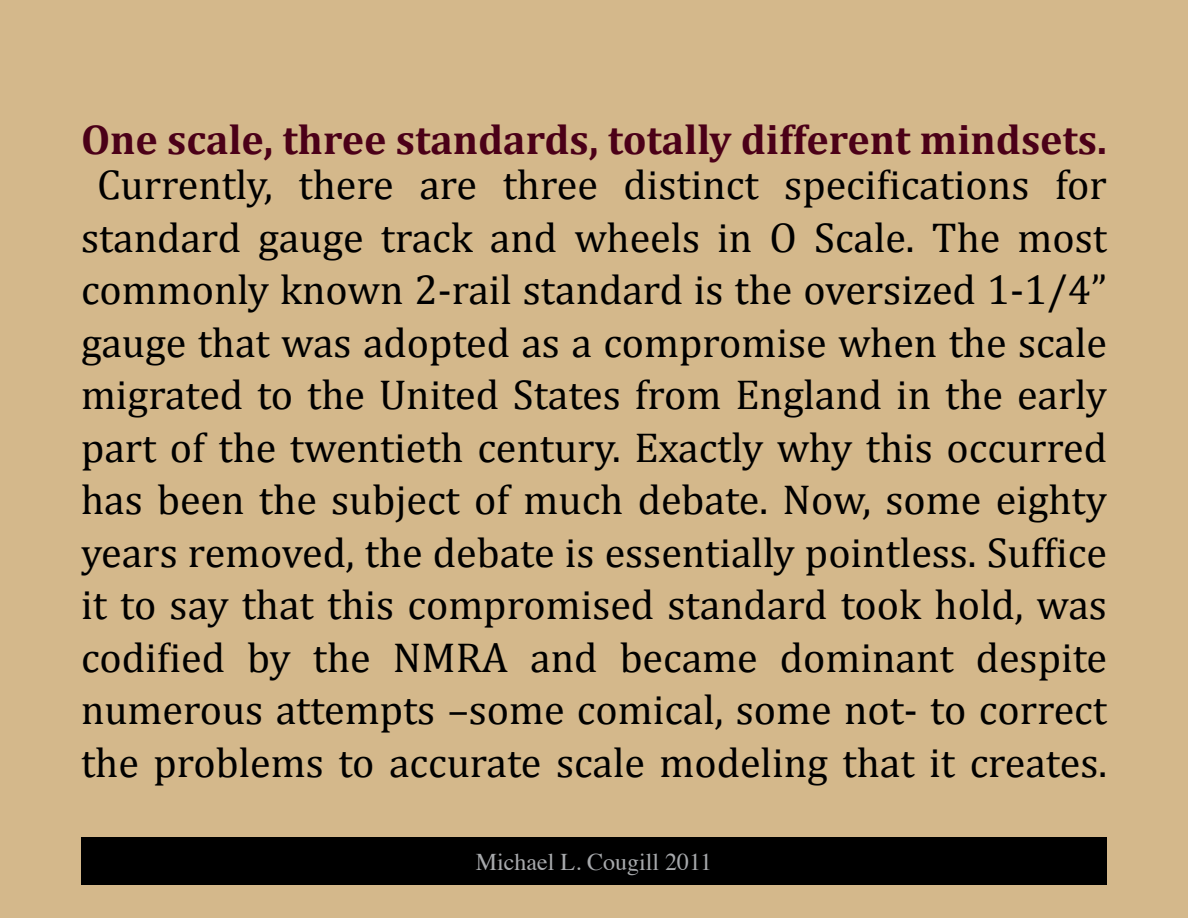
<style>
.page{position:relative;width:1188px;height:918px;background:#d4b88b}
.page>*{position:absolute;margin:0;border:0;box-sizing:border-box;transform-origin:0 0}
.t1{font:42px/52.5px "Cambria";color:#000;text-align:center}
.t2{font:700 42px "Cambria";color:#4b0018}
.t3{font:24px "Times";color:#a7a9ac}
</style>
<div class="page">
<div style="left:81px;top:837px;width:1026px;height:48px;background:#000"></div>
<p class="t2" style="left:81px;top:114px;width:1027px">One scale, three standards, totally different mindsets.</p>
<p class="t1" style="left:81px;top:158px;width:1028px">Currently, there are three distinct specifications for standard gauge track and wheels in O Scale. The most commonly known 2-rail standard is the oversized 1-1/4” gauge that was adopted as a compromise when the scale migrated to the United States from England in the early part of the twentieth century. Exactly why this occurred has been the subject of much debate. Now, some eighty years removed, the debate is essentially pointless. Suffice it to say that this compromised standard took hold, was codified by the NMRA and became dominant despite numerous attempts –some comical, some not- to correct the problems to accurate scale modeling that it creates.</p>
<p class="t3" style="left:476px;top:839px;width:238px">Michael L. Cougill 2011</p>
</div>
